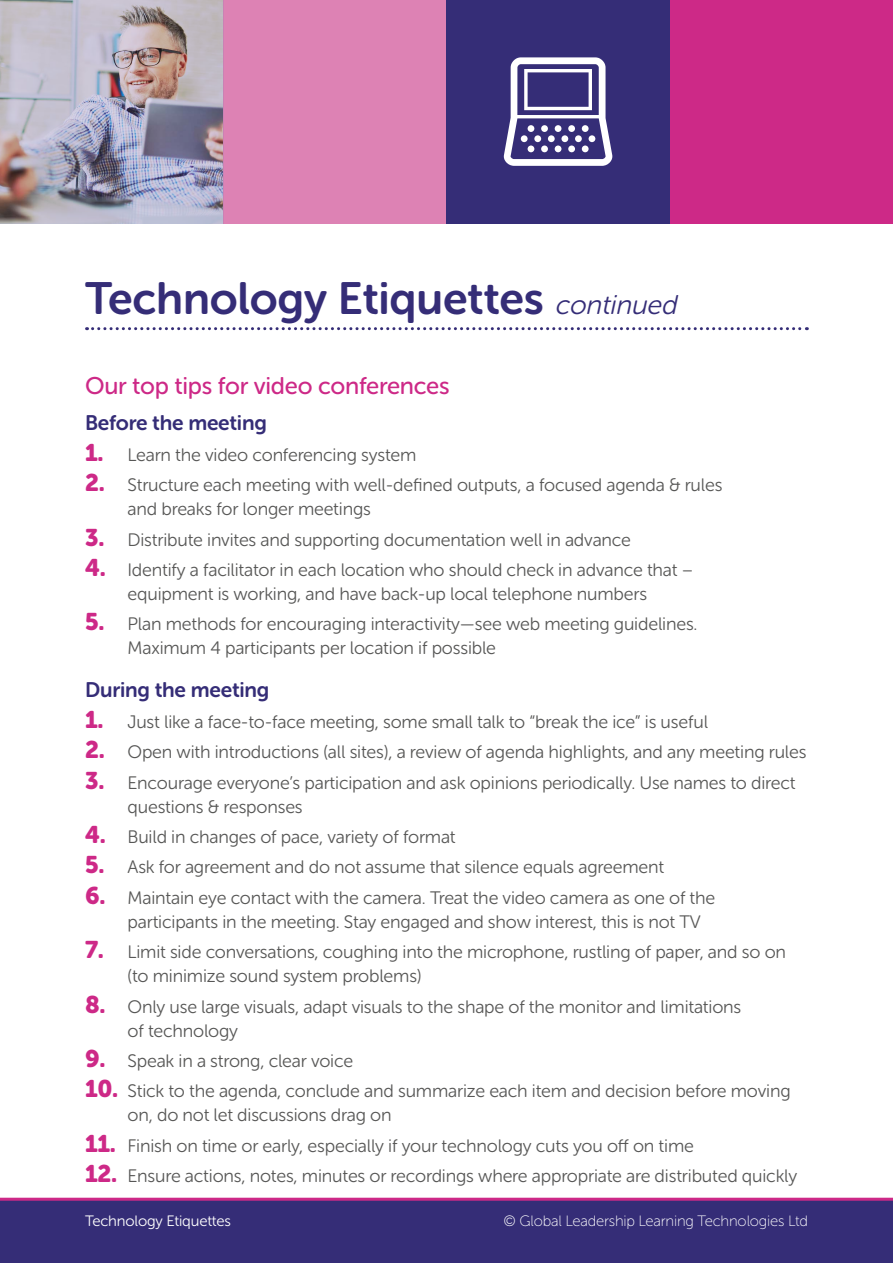
<style>
.page{position:relative;width:893px;height:1263px;background:#fff}
.page>*{position:absolute;margin:0;border:0;box-sizing:border-box;transform-origin:0 0}
.t1{font:45px "Museo Sans Rounded 700";letter-spacing:-.005em;color:#352d77}
.t2{font:24px "Museo Sans Rounded 500";letter-spacing:-.01em;color:#cd2987}
.t3{font:21px "Museo Sans Rounded 700";letter-spacing:-.01em;color:#352d77}
.t4{font:18px/24px "Museo Sans Rounded 300";letter-spacing:-.01em;color:#575756}
.t5{font:15px "Museo Sans Rounded 100";letter-spacing:-.01em;color:#fff}
.t6{font:15px "Museo Sans Rounded 300";letter-spacing:-.01em;color:#fff}
.s1{font-family:"Museo Sans Rounded 300";font-style:italic;font-size:27px}
.s2{font-family:"Museo Sans Rounded 900";font-size:24px;color:#cd2987}
</style>
<div class="page">
<div style="left:0;top:1199px;width:893px;height:64px;background:#352d77"></div>
<svg style="left:87px;top:327px;width:720px;height:3px"></svg>
<hr style="left:0;top:1198px;width:893px;height:3px;background:#cd2987">
<div style="left:670px;top:0;width:223px;height:223px;background:#cd2987"></div>
<div style="left:223px;top:0;width:223px;height:223px;background:#dd82b4"></div>
<img style="left:0;top:0;width:223px;height:223px">
<div style="left:446px;top:0;width:224px;height:223px;background:#352d77"></div>
<svg style="left:503px;top:57px;width:110px;height:109px"></svg>
<h1 class="t1" style="left:85px;top:274px;width:599px">Technology Etiquettes <span class="s1">continued</span></h1>
<h2 class="t2" style="left:85px;top:372px;width:366px">Our top tips for video conferences</h2>
<p class="t3" style="left:85px;top:411px;width:183px">Before the meeting</p>
<p class="t4" style="left:85px;top:443px;width:333px"><span class="s2">1.</span> Learn the video conferencing system</p>
<p class="t4" style="left:128px;top:473px;width:596px;text-indent:-43px"><span class="s2">2.</span> Structure each meeting with well-defined outputs, a focused agenda &amp; rules and breaks for longer meetings</p>
<p class="t4" style="left:85px;top:527px;width:547px"><span class="s2">3.</span> Distribute invites and supporting documentation well in advance</p>
<p class="t4" style="left:85px;top:558px;width:610px;text-align:center"><span class="s2">4.</span> Identify a facilitator in each location who should check in advance that – equipment is working, and have back-up local telephone numbers</p>
<p class="t4" style="left:128px;top:612px;width:571px;text-indent:-43px"><span class="s2">5.</span> Plan methods for encouraging interactivity—see web meeting guidelines.<br>Maximum 4 participants per location if possible</p>
<p class="t3" style="left:85px;top:678px;width:186px">During the meeting</p>
<p class="t4" style="left:85px;top:710px;width:624px"><span class="s2">1.</span> Just like a face-to-face meeting, some small talk to “break the ice” is useful</p>
<p class="t4" style="left:85px;top:740px;width:723px"><span class="s2">2.</span> Open with introductions (all sites), a review of agenda highlights, and any meeting rules</p>
<p class="t4" style="left:128px;top:770px;width:670px;text-indent:-43px"><span class="s2">3.</span> Encourage everyone’s participation and ask opinions periodically. Use names to direct questions &amp; responses</p>
<p class="t4" style="left:85px;top:825px;width:372px"><span class="s2">4.</span> Build in changes of pace, variety of format</p>
<p class="t4" style="left:85px;top:855px;width:581px"><span class="s2">5.</span> Ask for agreement and do not assume that silence equals agreement</p>
<p class="t4" style="left:128px;top:886px;width:589px;text-indent:-43px"><span class="s2">6.</span> Maintain eye contact with the camera. Treat the video camera as one of the participants in the meeting. Stay engaged and show interest, this is not TV</p>
<p class="t4" style="left:128px;top:940px;width:660px;text-indent:-43px"><span class="s2">7.</span> Limit side conversations, coughing into the microphone, rustling of paper, and so on (to minimize sound system problems)</p>
<p class="t4" style="left:128px;top:994px;width:615px;text-indent:-43px"><span class="s2">8.</span> Only use large visuals, adapt visuals to the shape of the monitor and limitations of technology</p>
<p class="t4" style="left:85px;top:1049px;width:270px"><span class="s2">9.</span> Speak in a strong, clear voice</p>
<p class="t4" style="left:128px;top:1079px;width:665px;text-indent:-43px"><span class="s2">10.</span> Stick to the agenda, conclude and summarize each item and decision before moving on, do not let discussions drag on</p>
<p class="t4" style="left:85px;top:1134px;width:610px"><span class="s2">11.</span> Finish on time or early, especially if your technology cuts you off on time</p>
<p class="t4" style="left:85px;top:1164px;width:714px"><span class="s2">12.</span> Ensure actions, notes, minutes or recordings where appropriate are distributed quickly</p>
<p class="t6" style="left:85px;top:1213px;width:147px">Technology Etiquettes</p>
<p class="t5" style="left:504px;top:1213px;width:306px">© Global Leadership Learning Technologies Ltd</p>
</div>
